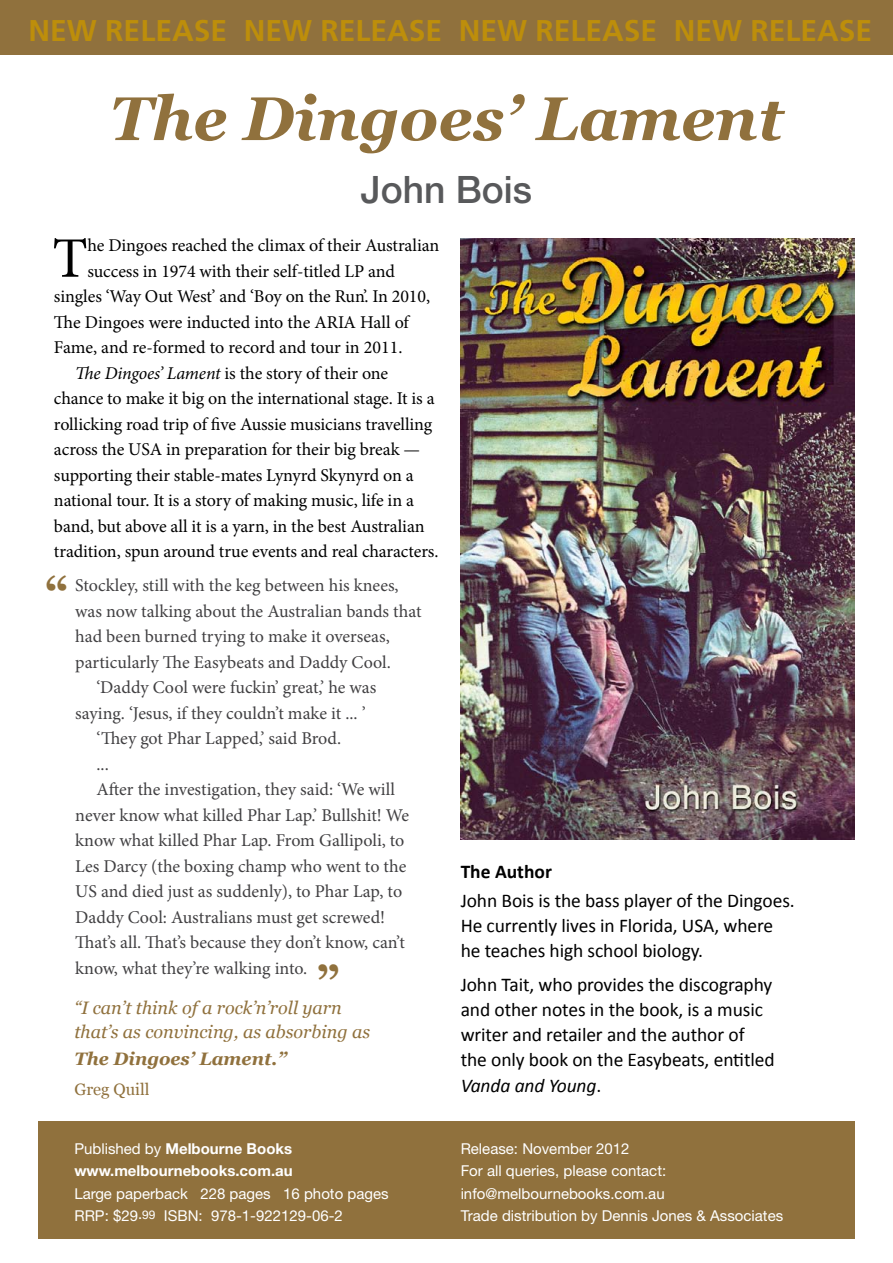
<style>
.page{position:relative;width:893px;height:1263px;background:#fff}
.page>*{position:absolute;margin:0;border:0;box-sizing:border-box;transform-origin:0 0}
.t1{font:italic 700 61.5px "Georgia";color:#90713d}
.t2{font:57.3px "Minion Pro";color:#000}
.t3{font:700 45px "Georgia";color:#90713d}
.t4{font:500 37.8px "Helvetica Neue LT Std";color:#58595b}
.t5{font:700 30px "Frutiger";color:#bd8e0b}
.t6{font:19.5px/25.3px "Calibri";letter-spacing:-.005em;color:#000}
.t7{font:700 19.5px "Calibri";color:#000}
.t8{font:18px "Minion Pro";letter-spacing:-.005em;color:#000}
.t9{font:18px "Minion Pro";color:#414042}
.t10{font:italic 18px/23.7px "Georgia";color:#90713d}
.t11{font:italic 700 18px "Georgia";color:#90713d}
.t12{font:16.5px "Georgia";color:#90713d}
.t13{font:15px/22.5px "Helvetica Neue LT Std";color:#fff}
.t14{font:700 15px/22.5px "Helvetica Neue LT Std";color:#fff}
.s1{font-style:italic}
.s2{font-weight:400}
.s3{font-size:12px}
</style>
<div class="page">
<div style="left:0;top:0;width:893px;height:54px;background:#90713d"></div>
<div style="left:38px;top:1121px;width:817px;height:118px;background:#90713d"></div>
<img style="left:461px;top:238px;width:394px;height:602px">
<h3 class="t5" style="left:29px;top:13px;width:845px">NEW RELEASE NEW RELEASE NEW RELEASE NEW RELEASE</h3>
<h1 class="t1" style="left:110px;top:79px;width:675px">The Dingoes’ Lament</h1>
<h3 class="t4" style="left:361px;top:167px;width:173px">John Bois</h3>
<h2 class="t2" style="left:52px;top:220px;width:37px">T</h2>
<p class="t8" style="left:87px;top:233px;width:353px">he Dingoes reached the climax of their Australian</p>
<p class="t8" style="left:87px;top:259px;width:309px">success in 1974 with their self-titled LP and</p>
<p class="t8" style="left:54px;top:284px;width:378px">singles ‘Way Out West’ and ‘Boy on the Run’. In 2010,</p>
<p class="t8" style="left:54px;top:310px;width:356px">The Dingoes were inducted into the ARIA Hall of</p>
<p class="t8" style="left:54px;top:335px;width:350px">Fame, and re-formed to record and tour in 2011.</p>
<p class="t8" style="left:75px;top:361px;width:315px"><span class="s1">The Dingoes’ Lament</span> is the story of their one</p>
<p class="t8" style="left:54px;top:386px;width:382px">chance to make it big on the international stage. It is a</p>
<p class="t8" style="left:54px;top:412px;width:380px">rollicking road trip of five Aussie musicians travelling</p>
<p class="t8" style="left:54px;top:437px;width:368px">across the USA in preparation for their big break —</p>
<p class="t8" style="left:54px;top:463px;width:361px">supporting their stable-mates Lynyrd Skynyrd on a</p>
<p class="t8" style="left:54px;top:488px;width:361px">national tour. It is a story of making music, life in a</p>
<p class="t8" style="left:54px;top:514px;width:372px">band, but above all it is a yarn, in the best Australian</p>
<p class="t8" style="left:54px;top:539px;width:386px">tradition, spun around true events and real characters.</p>
<p class="t9" style="left:75px;top:573px;width:325px">Stockley, still with the keg between his knees,</p>
<p class="t9" style="left:75px;top:599px;width:348px">was now talking about the Australian bands that</p>
<p class="t9" style="left:75px;top:624px;width:316px">had been burned trying to make it overseas,</p>
<p class="t9" style="left:75px;top:650px;width:317px">particularly The Easybeats and Daddy Cool.</p>
<p class="t9" style="left:97px;top:675px;width:281px">‘Daddy Cool were fuckin’ great,’ he was</p>
<p class="t9" style="left:75px;top:701px;width:292px">saying. ‘Jesus, if they couldn’t make it ... ’</p>
<p class="t9" style="left:97px;top:727px;width:246px">‘They got Phar Lapped,’ said Brod.</p>
<p class="t9" style="left:97px;top:752px;width:14px">...</p>
<p class="t9" style="left:97px;top:778px;width:300px">After the investigation, they said: ‘We will</p>
<p class="t9" style="left:75px;top:803px;width:336px">never know what killed Phar Lap.’ Bullshit! We</p>
<p class="t9" style="left:75px;top:829px;width:331px">know what killed Phar Lap. From Gallipoli, to</p>
<p class="t9" style="left:75px;top:854px;width:333px">Les Darcy (the boxing champ who went to the</p>
<p class="t9" style="left:75px;top:880px;width:328px">US and died just as suddenly), to Phar Lap, to</p>
<p class="t9" style="left:75px;top:905px;width:311px">Daddy Cool: Australians must get screwed!</p>
<p class="t9" style="left:75px;top:931px;width:331px">That’s all. That’s because they don’t know, can’t</p>
<p class="t9" style="left:75px;top:956px;width:233px">know, what they’re walking into.</p>
<h3 class="t3" style="left:45px;top:564px;width:25px">“</h3>
<h3 class="t3" style="left:317px;top:953px;width:25px">”</h3>
<p class="t10" style="left:74px;top:996px;width:297px">“I can’t think of a rock’n’roll yarn that’s as convincing, as absorbing as</p>
<p class="t11" style="left:74px;top:1047px;width:214px">The Dingoes’ Lament.”</p>
<p class="t12" style="left:74px;top:1080px;width:77px">Greg Quill</p>
<p class="t14" style="left:74px;top:1137px;width:220px"><span class="s2">Published by</span> Melbourne Books www.melbournebooks.com.au</p>
<p class="t13" style="left:74px;top:1182px;width:316px">Large paperback 228 pages 16 photo pages<br>RRP: $29.<span class="s3">99</span> ISBN: 978-1-922129-06-2</p>
<p class="t7" style="left:461px;top:859px;width:93px">The Author</p>
<p class="t6" style="left:461px;top:887px;width:336px">John Bois is the bass player of the Dingoes.<br>He currently lives in Florida, USA, where he teaches high school biology.</p>
<p class="t6" style="left:461px;top:971px;width:316px">John Tait, who provides the discography and other notes in the book, is a music writer and retailer and the author of the only book on the Easybeats, entitled <span class="s1">Vanda and Young</span>.</p>
<p class="t13" style="left:461px;top:1137px;width:324px">Release: November 2012<br>For all queries, please contact: info@melbournebooks.com.au<br>Trade distribution by Dennis Jones &amp; Associates</p>
</div>
